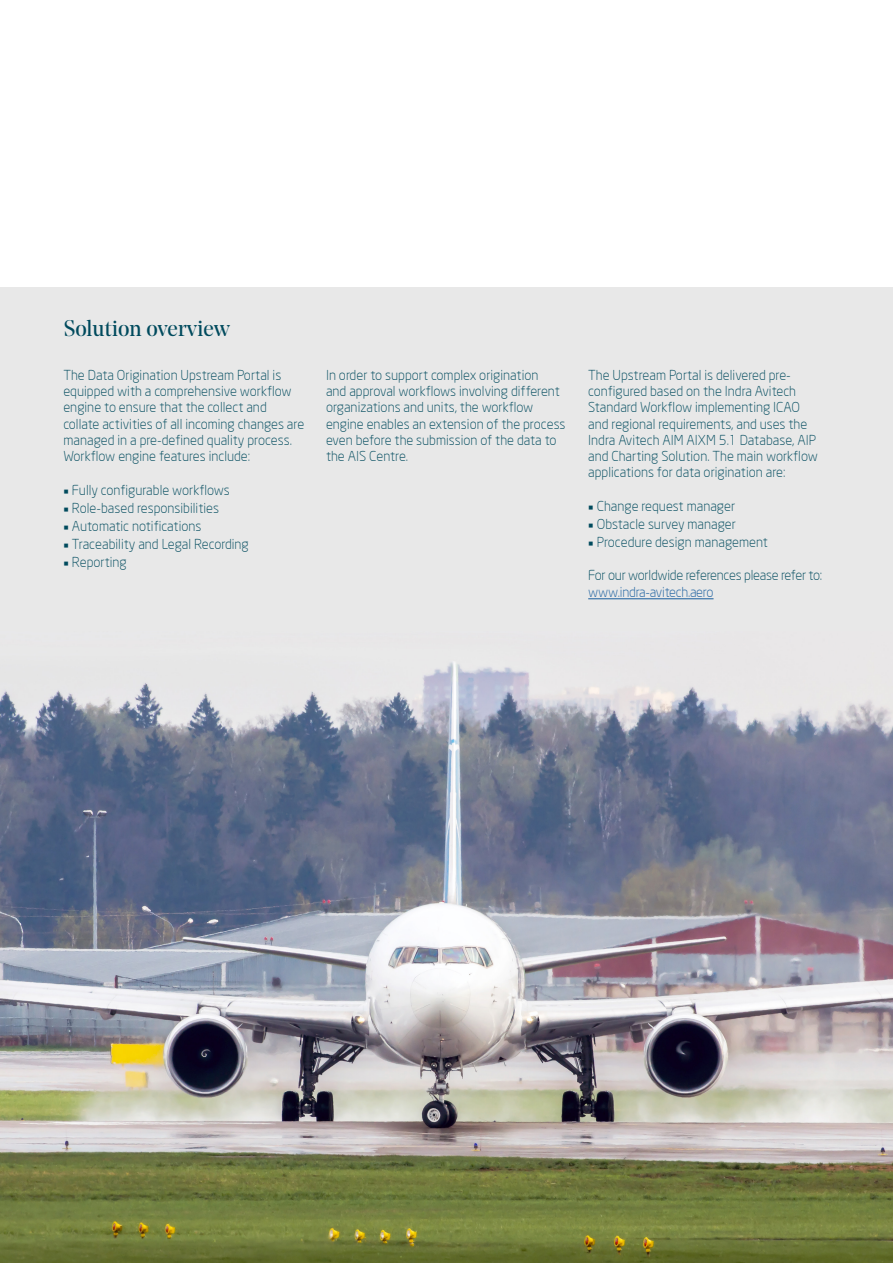
<style>
.page{position:relative;width:893px;height:1263px;background:#fff}
.page>*{position:absolute;margin:0;border:0;box-sizing:border-box;transform-origin:0 0}
.t1{font:22.5px "Noe Display";color:#004a5d}
.t2{font:300 13.5px/16.2px "Neo Sans";color:#004a5d}
.t3{font:300 13.5px "Neo Sans";letter-spacing:-.02em;color:#004a5d}
.t4{font:300 13.5px "Neo Sans";letter-spacing:-.02em;color:#175d9e}
.s1{font-family:"Minion Pro";font-weight:400}
</style>
<div class="page">
<div style="left:0;top:287px;width:893px;height:344px;background:#e8e8e8"></div>
<hr style="left:588px;top:598px;width:125px;height:1px;background:#175d9e">
<img style="left:0;top:631px;width:893px;height:632px">
<h1 class="t1" style="left:64px;top:314px;width:168px">Solution overview</h1>
<p class="t2" style="left:63px;top:366px;width:242px">The Data Origination Upstream Portal is equipped with a comprehensive workflow engine to ensure that the collect and collate activities of all incoming changes are managed in a pre-defined quality process.<br>Workflow engine features include:</p>
<p class="t2" style="left:63px;top:482px;width:168px"><span class="s1">■</span> Fully configurable workflows</p>
<p class="t2" style="left:63px;top:500px;width:157px"><span class="s1">■</span> Role-based responsibilities</p>
<p class="t2" style="left:63px;top:518px;width:140px"><span class="s1">■</span> Automatic notifications</p>
<p class="t2" style="left:63px;top:536px;width:187px"><span class="s1">■</span> Traceability and Legal Recording</p>
<p class="t2" style="left:63px;top:554px;width:65px"><span class="s1">■</span> Reporting</p>
<p class="t2" style="left:326px;top:366px;width:241px">In order to support complex origination<br>and approval workflows involving different organizations and units, the workflow engine enables an extension of the process even before the submission of the data to the AIS Centre.</p>
<p class="t2" style="left:588px;top:366px;width:231px">The Upstream Portal is delivered pre&shy;configured based on the Indra Avitech Standard Workflow implementing ICAO and regional requirements, and uses the Indra Avitech AIM AIXM 5.1 Database, AIP and Charting Solution. The main workflow applications for data origination are:</p>
<p class="t2" style="left:588px;top:498px;width:148px"><span class="s1">■</span> Change request manager</p>
<p class="t2" style="left:588px;top:516px;width:149px"><span class="s1">■</span> Obstacle survey manager</p>
<p class="t2" style="left:588px;top:534px;width:181px"><span class="s1">■</span> Procedure design management</p>
<p class="t3" style="left:588px;top:566px;width:236px">For our worldwide references please refer to:</p>
<p class="t4" style="left:588px;top:583px;width:127px">www.indra-avitech.aero</p>
</div>
